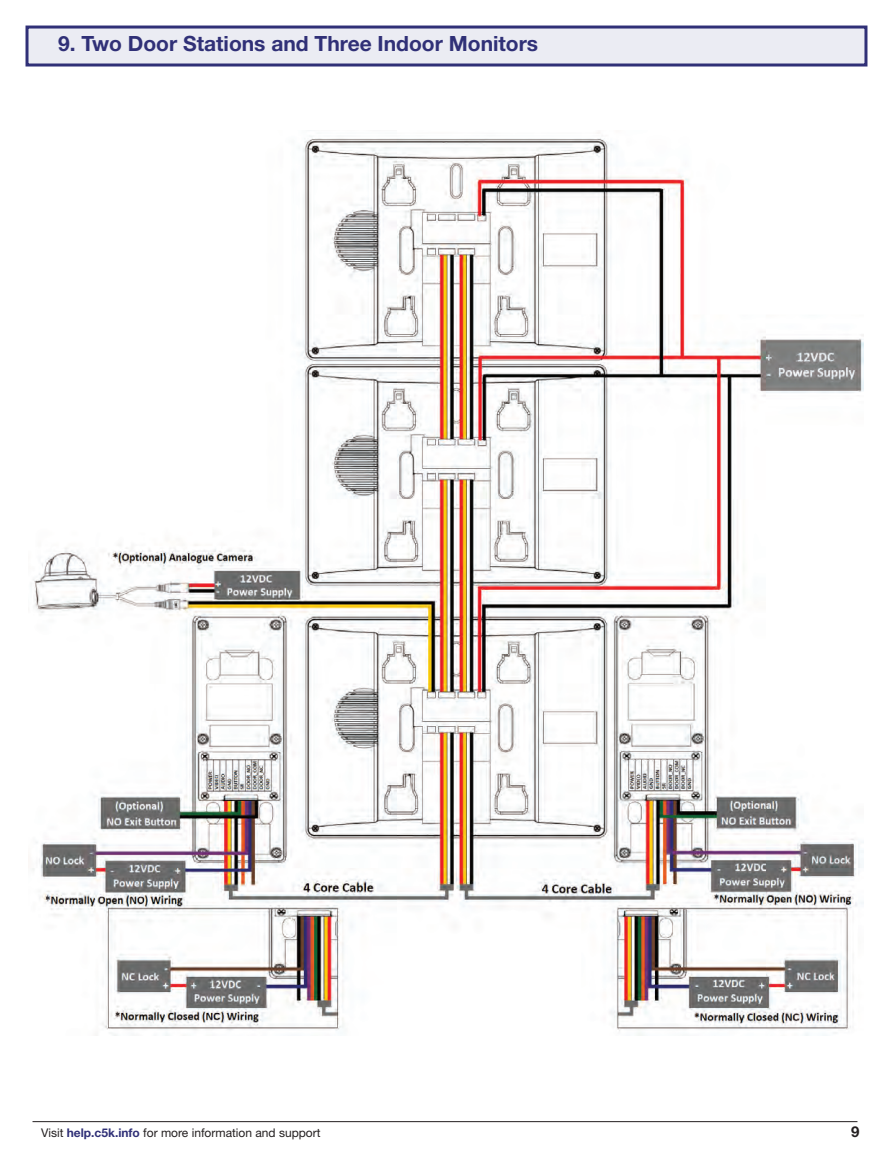
<style>
.page{position:relative;width:893px;height:1170px;background:#fff}
.page>*{position:absolute;margin:0;border:0;box-sizing:border-box;transform-origin:0 0}
.t1{font:700 21px "Helvetica Neue LT Std";color:#303077}
.t2{font:700 15px "Helvetica Neue LT Std";color:#231f20}
.t3{font:12px "Helvetica Neue LT Std";color:#231f20}
.s1{font-weight:700;color:#303077}
</style>
<div class="page">
<hr style="left:33px;top:1121px;width:824px;height:1px;background:#231f20">
<div style="left:27px;top:27px;width:839px;height:38px;background:#ebecf3"></div>
<div style="left:26px;top:26px;width:841px;height:40px;border:3px solid #303077"></div>
<img style="left:32px;top:136px;width:832px;height:899px">
<h1 class="t1" style="left:58px;top:30px;width:481px">9. Two Door Stations and Three Indoor Monitors</h1>
<p class="t3" style="left:41px;top:1125px;width:281px">Visit <span class="s1">help.c5k.info</span> for more information and support</p>
<p class="t2" style="left:851px;top:1122px;width:10px">9</p>
</div>
